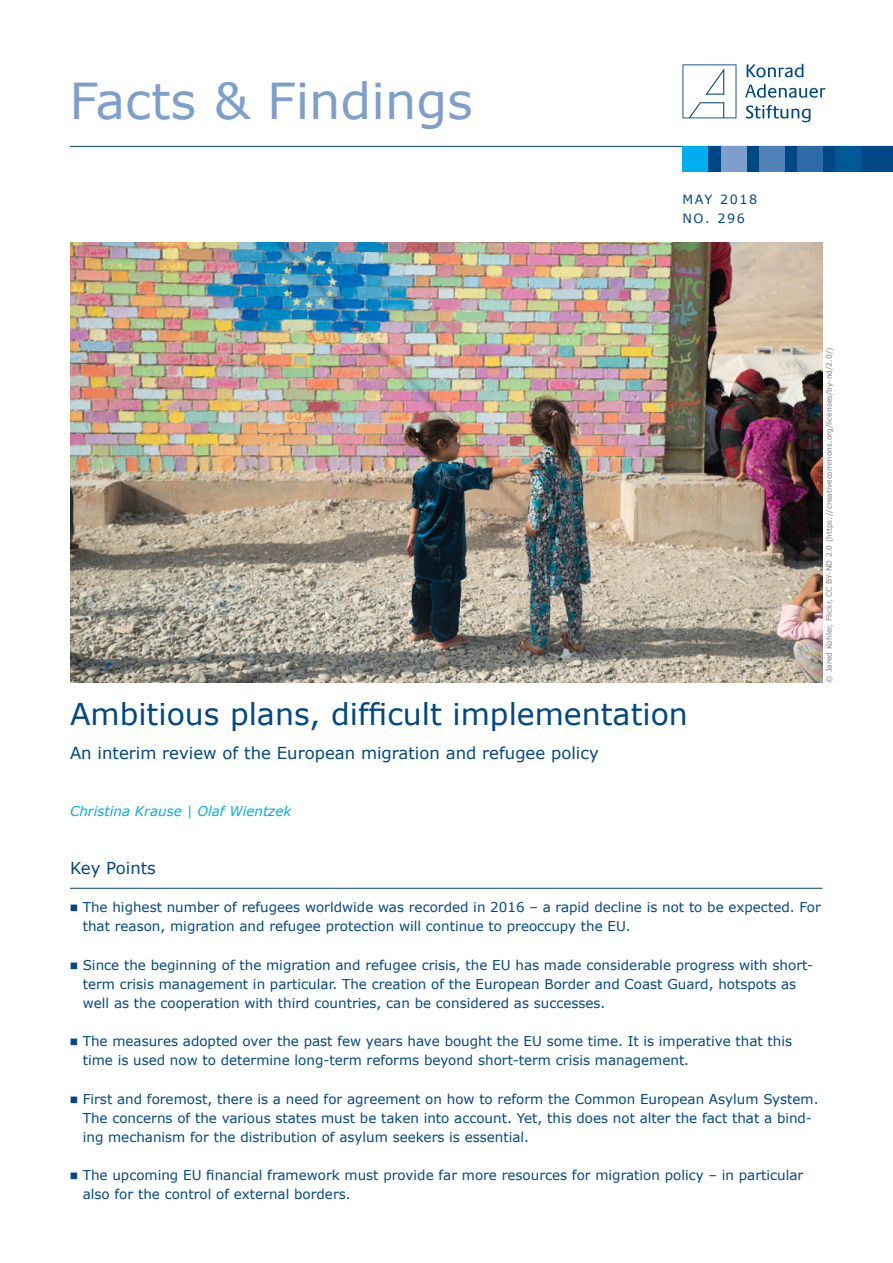
<style>
.page{position:relative;width:893px;height:1263px;background:#fff}
.page>*{position:absolute;margin:0;border:0;box-sizing:border-box;transform-origin:0 0}
.t1{font:49.5px "Verdana";color:#7e9fcb}
.t2{font:30px "Verdana";color:#004785}
.t3{font:16.5px "Verdana";color:#004785}
.t4{font:13.5px/19.2px "Verdana";color:#004785}
.t5{font:italic 13.5px "Verdana";color:#00aeef}
.t6{font:12.75px/19.2px "Verdana";letter-spacing:.125em;color:#004785}
.t7{font:7.5px "Verdana";color:#808285}
</style>
<div class="page">
<hr style="left:70px;top:888px;width:753px;height:1px;background:#004785">
<hr style="left:70px;top:146px;width:823px;height:1px;background:#004785">
<div style="left:682px;top:146px;width:211px;height:26px;background:#004785"></div>
<div style="left:836px;top:146px;width:25px;height:26px;background:#005997"></div>
<div style="left:797px;top:146px;width:26px;height:26px;background:#2d6aa7"></div>
<div style="left:759px;top:146px;width:25px;height:26px;background:#5081b7"></div>
<div style="left:721px;top:146px;width:25px;height:26px;background:#7e9fcb"></div>
<div style="left:682px;top:146px;width:26px;height:26px;background:#00aeef"></div>
<svg style="left:682px;top:64px;width:54px;height:54px"></svg>
<svg style="left:747px;top:64px;width:56px;height:13px"></svg>
<svg style="left:745px;top:84px;width:80px;height:14px"></svg>
<svg style="left:746px;top:105px;width:64px;height:17px"></svg>
<img style="left:70px;top:242px;width:753px;height:440px">
<h1 class="t1" style="left:70px;top:67px;width:405px">Facts &amp; Findings</h1>
<p class="t6" style="left:682px;top:190px;width:76px;text-indent:38px">2018 no. 296</p>
<p class="t6" style="left:682px;top:190px;width:23px">May</p>
<h2 class="t2" style="left:70px;top:693px;width:619px">Ambitious plans, difficult implementation</h2>
<p class="t3" style="left:70px;top:742px;width:530px">An interim review of the European migration and refugee policy</p>
<p class="t5" style="left:70px;top:802px;width:223px">Christina Krause | Olaf Wientzek</p>
<p class="t7" style="left:824px;top:682px;width:337px;rotate:-90deg">© Jared Kohler, Flickr, CC BY-N D 2.0 (https://creativecommons.org/licenses/by-nd/2.0/)</p>
<p class="t3" style="left:70px;top:856px;width:87px">Key Points</p>
<p class="t4" style="left:83px;top:897px;width:739px">The highest number of refugees worldwide was recorded in 2016 – a rapid decline is not to be expected. For that reason, migration and refugee protection will continue to preoccupy the EU.</p>
<p class="t4" style="left:83px;top:955px;width:732px">Since the beginning of the migration and refugee crisis, the EU has made considerable progress with short&shy;term crisis management in particular. The creation of the European Border and Coast Guard, hotspots as well as the cooperation with third countries, can be considered as successes.</p>
<p class="t4" style="left:83px;top:1031px;width:711px">The measures adopted over the past few years have bought the EU some time. It is imperative that this time is used now to determine long-term reforms beyond short-term crisis management.</p>
<p class="t4" style="left:83px;top:1089px;width:737px">First and foremost, there is a need for agreement on how to reform the Common European Asylum System.<br>The concerns of the various states must be taken into account. Yet, this does not alter the fact that a bind&shy;ing mechanism for the distribution of asylum seekers is essential.</p>
<p class="t4" style="left:83px;top:1165px;width:722px">The upcoming EU financial framework must provide far more resources for migration policy – in particular also for the control of external borders.</p>
</div>
